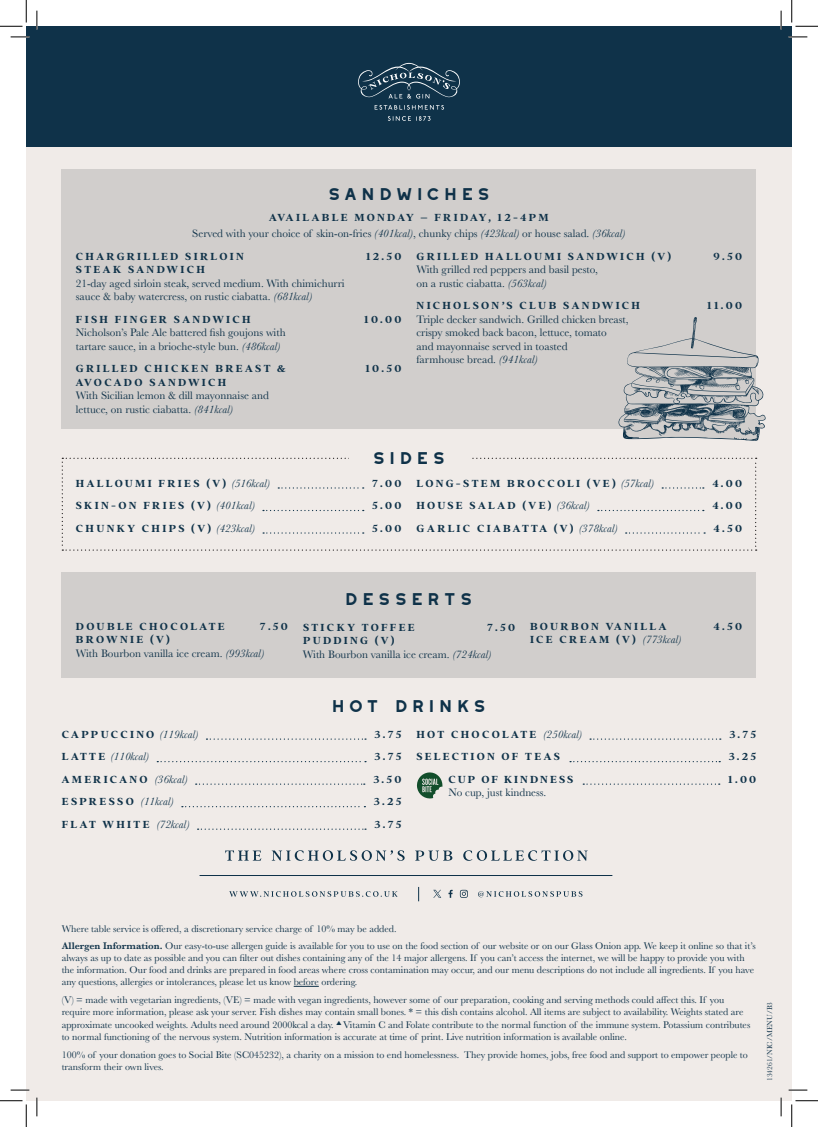
<style>
.page{position:relative;width:818px;height:1127px;background:#fff}
.page>*{position:absolute;margin:0;border:0;box-sizing:border-box;transform-origin:0 0}
.t1{font:700 21.25px "Westmount";letter-spacing:.1em;color:#0f3249}
.t2{font:700 21.25px "Westmount";letter-spacing:.08em;color:#0f3249}
.t3{font:11.25px/13.5px "Baskerville";color:#0f3249}
.t4{font:700 11.25px "Addington CF";letter-spacing:.2em;color:#0f3249}
.t5{font:italic 11.25px "Baskerville";color:#0f3249}
.t6{font:700 11.25px "Addington CF";letter-spacing:.18em;color:#0f3249}
.t7{font:10px/12px "Baskerville";color:#0f3249}
.t8{font:7.5px "Baskerville";color:#0f3249}
.s1{font-style:italic}
.s2{font-family:"Baskerville";font-weight:400;font-style:italic}
.s3{font-family:"Addington CF";font-weight:700}
.s4{font-family:"Addington CF";font-weight:700;font-style:normal}
.s5{font-weight:600}
</style>
<div class="page">
<div style="left:26px;top:26px;width:766px;height:1074px;background:#f0ebe8"></div>
<svg style="left:294px;top:985px;width:25px;height:1px"></svg>
<svg style="left:62px;top:457px;width:695px;height:93px"></svg>
<div style="left:349px;top:450px;width:120px;height:15px;background:#f0ebe8"></div>
<hr style="left:200px;top:874px;width:412px;height:1px;background:#0f3249">
<svg style="left:225px;top:850px;width:363px;height:10px"></svg>
<svg style="left:229px;top:886px;width:353px;height:15px"></svg>
<div style="left:62px;top:170px;width:694px;height:258px;background:#d1cecc"></div>
<div style="left:26px;top:26px;width:766px;height:121px;background:#0f3249"></div>
<svg style="left:375px;top:105px;width:69px;height:5px"></svg>
<svg style="left:388px;top:116px;width:42px;height:5px"></svg>
<svg style="left:358px;top:63px;width:102px;height:35px"></svg>
<div style="left:62px;top:572px;width:694px;height:105px;background:#d1cecc"></div>
<svg style="left:206px;top:738px;width:160px;height:1px"></svg>
<svg style="left:157px;top:761px;width:209px;height:1px"></svg>
<svg style="left:196px;top:783px;width:169px;height:1px"></svg>
<svg style="left:182px;top:806px;width:183px;height:1px"></svg>
<svg style="left:198px;top:828px;width:168px;height:1px"></svg>
<svg style="left:590px;top:738px;width:131px;height:1px"></svg>
<svg style="left:570px;top:761px;width:150px;height:1px"></svg>
<svg style="left:583px;top:783px;width:137px;height:1px"></svg>
<svg style="left:417px;top:772px;width:25px;height:26px"></svg>
<svg style="left:617px;top:317px;width:149px;height:123px"></svg>
<svg style="left:11px;top:36px;width:18px;height:2px"></svg>
<svg style="left:788px;top:36px;width:19px;height:2px"></svg>
<svg style="left:11px;top:1089px;width:18px;height:1px"></svg>
<svg style="left:788px;top:1089px;width:19px;height:1px"></svg>
<svg style="left:36px;top:11px;width:2px;height:18px"></svg>
<svg style="left:36px;top:1097px;width:2px;height:18px"></svg>
<svg style="left:780px;top:11px;width:2px;height:18px"></svg>
<svg style="left:780px;top:1097px;width:2px;height:18px"></svg>
<svg style="left:0;top:0;width:27px;height:27px"></svg>
<svg style="left:0;top:1100px;width:27px;height:26px"></svg>
<svg style="left:791px;top:0;width:27px;height:27px"></svg>
<svg style="left:791px;top:1100px;width:27px;height:26px"></svg>
<p class="t1" style="left:327px;top:183px;width:166px">SANDWICHES</p>
<p class="t4" style="left:269px;top:209px;width:281px">AVAILABLE MONDAY – FRIDAY, 12-4PM</p>
<p class="t3" style="left:192px;top:227px;width:435px">Served with your choice of skin-on-fries <span class="s1">(401kcal)</span>, chunky chips <span class="s1">(423kcal)</span> or house salad. <span class="s1">(36kcal)</span></p>
<p class="t4" style="left:76px;top:248px;width:170px">CHARGRILLED SIRLOIN</p>
<p class="t4" style="left:366px;top:248px;width:37px">12.50</p>
<p class="t4" style="left:76px;top:261px;width:130px">STEAK SANDWICH</p>
<p class="t3" style="left:76px;top:276px;width:270px">21-day aged sirloin steak, served medium. With chimichurri sauce &amp; baby watercress, on rustic ciabatta. <span class="s1">(681kcal)</span></p>
<p class="t4" style="left:76px;top:311px;width:176px">FISH FINGER SANDWICH</p>
<p class="t4" style="left:364px;top:311px;width:39px">10.00</p>
<p class="t3" style="left:76px;top:326px;width:211px">Nicholson’s Pale Ale battered fish goujons with tartare sauce, in a brioche-style bun. <span class="s1">(486kcal)</span></p>
<p class="t4" style="left:76px;top:360px;width:211px">GRILLED CHICKEN BREAST &amp;</p>
<p class="t4" style="left:365px;top:360px;width:37px">10.50</p>
<p class="t4" style="left:76px;top:374px;width:152px">AVOCADO SANDWICH</p>
<p class="t3" style="left:76px;top:389px;width:195px">With Sicilian lemon &amp; dill mayonnaise and lettuce, on rustic ciabatta. <span class="s1">(841kcal)</span></p>
<p class="t4" style="left:416px;top:248px;width:256px">GRILLED HALLOUMI SANDWICH (V)</p>
<p class="t4" style="left:714px;top:248px;width:30px">9.50</p>
<p class="t3" style="left:416px;top:263px;width:183px">With grilled red peppers and basil pesto, on a rustic ciabatta. <span class="s1">(563kcal)</span></p>
<p class="t4" style="left:416px;top:297px;width:225px">NICHOLSON’S CLUB SANDWICH</p>
<p class="t4" style="left:707px;top:297px;width:36px">11.00</p>
<p class="t3" style="left:416px;top:312px;width:214px">Triple decker sandwich. Grilled chicken breast, crispy smoked back bacon, lettuce, tomato<br>and mayonnaise served in toasted<br>farmhouse bread. <span class="s1">(941kcal)</span></p>
<p class="t1" style="left:371px;top:446px;width:76px">SIDES</p>
<p class="t4" style="left:76px;top:474px;width:196px">HALLOUMI FRIES (V) <span class="s2">(516kcal)</span></p>
<p class="t4" style="left:372px;top:474px;width:31px">7.00</p>
<p class="t4" style="left:76px;top:497px;width:181px">SKIN-ON FRIES (V) <span class="s2">(401kcal)</span></p>
<p class="t4" style="left:372px;top:497px;width:31px">5.00</p>
<p class="t4" style="left:76px;top:519px;width:181px">CHUNKY CHIPS (V) <span class="s2">(423kcal)</span></p>
<p class="t4" style="left:372px;top:519px;width:31px">5.00</p>
<p class="t4" style="left:416px;top:474px;width:239px">LONG-STEM BROCCOLI (VE) <span class="s2">(57kcal)</span></p>
<p class="t4" style="left:712px;top:474px;width:31px">4.00</p>
<p class="t4" style="left:416px;top:497px;width:175px">HOUSE SALAD (VE) <span class="s2">(36kcal)</span></p>
<p class="t4" style="left:712px;top:497px;width:31px">4.00</p>
<p class="t4" style="left:416px;top:519px;width:203px">GARLIC CIABATTA (V) <span class="s2">(378kcal)</span></p>
<p class="t4" style="left:714px;top:519px;width:30px">4.50</p>
<p class="t4" style="left:76px;top:617px;width:150px">DOUBLE CHOCOLATE</p>
<p class="t4" style="left:260px;top:617px;width:29px">7.50</p>
<p class="t3" style="left:76px;top:632px;width:190px"><span class="s3">BROWNIE (V)<br></span>With Bourbon vanilla ice cream. <span class="s1">(993kcal)</span></p>
<p class="t2" style="left:344px;top:587px;width:131px">DESSERTS</p>
<p class="t4" style="left:303px;top:619px;width:113px">STICKY TOFFEE</p>
<p class="t4" style="left:487px;top:619px;width:29px">7.50</p>
<p class="t3" style="left:303px;top:634px;width:190px"><span class="s3">PUDDING (V)<br></span>With Bourbon vanilla ice cream. <span class="s1">(724kcal)</span></p>
<p class="t4" style="left:530px;top:617px;width:138px">BOURBON VANILLA</p>
<p class="t4" style="left:714px;top:617px;width:30px">4.50</p>
<p class="t4" style="left:530px;top:631px;width:153px">ICE CREAM (V) <span class="s2">(773kcal)</span></p>
<p class="t1" style="left:331px;top:694px;width:158px">HOT DRINKS</p>
<p class="t4" style="left:62px;top:725px;width:138px">CAPPUCCINO <span class="s2">(119kcal)</span></p>
<p class="t4" style="left:374px;top:725px;width:28px">3.75</p>
<p class="t5" style="left:62px;top:749px;width:89px"><span class="s4">L AT T E</span> (110kcal)</p>
<p class="t4" style="left:374px;top:748px;width:28px">3.75</p>
<p class="t4" style="left:62px;top:770px;width:128px">AMERICANO <span class="s2">(36kcal)</span></p>
<p class="t4" style="left:373px;top:770px;width:30px">3.50</p>
<p class="t4" style="left:62px;top:793px;width:114px">ESPRESSO <span class="s2">(11kcal)</span></p>
<p class="t4" style="left:374px;top:793px;width:29px">3.25</p>
<p class="t4" style="left:62px;top:815px;width:129px">FLAT WHITE <span class="s2">(72kcal)</span></p>
<p class="t4" style="left:374px;top:815px;width:28px">3.75</p>
<p class="t4" style="left:416px;top:725px;width:167px">HOT CHOCOLATE <span class="s2">(250kcal)</span></p>
<p class="t4" style="left:729px;top:725px;width:28px">3.75</p>
<p class="t4" style="left:416px;top:748px;width:145px">SELECTION OF TEAS</p>
<p class="t4" style="left:729px;top:748px;width:29px">3.25</p>
<p class="t6" style="left:448px;top:770px;width:126px">CUP OF KINDNESS</p>
<p class="t4" style="left:728px;top:770px;width:29px">1.00</p>
<p class="t3" style="left:448px;top:785px;width:99px">No cup, just kindness.</p>
<p class="t7" style="left:62px;top:922px;width:336px">Where table service is offered, a discretionary service charge of 10% may be added.</p>
<p class="t7" style="left:62px;top:939px;width:695px"><span class="s5">Allergen Information.</span> Our easy-to-use allergen guide is available for you to use on the food section of our website or on our Glass Onion app. We keep it online so that it’s always as up to date as possible and you can filter out dishes containing any of the 14 major allergens. If you can’t access the internet, we will be happy to provide you with the information. Our food and drinks are prepared in food areas where cross contamination may occur, and our menu descriptions do not include all ingredients. If you have any questions, allergies or intolerances, please let us know before ordering.</p>
<p class="t7" style="left:62px;top:993px;width:683px">(V) = made with vegetarian ingredients, (VE) = made with vegan ingredients, however some of our preparation, cooking and serving methods could affect this. If you require more information, please ask your server. Fish dishes may contain small bones. * = this dish contains alcohol. All items are subject to availability. Weights stated are</p>
<p class="t7" style="left:62px;top:1018px;width:690px">approximate uncooked weights. Adults need around 2000kcal a day. <sup>▲</sup> Vitamin C and Folate contribute to the normal function of the immune system. Potassium contributes to normal functioning of the nervous system. Nutrition information is accurate at time of print. Live nutrition information is available online.</p>
<p class="t7" style="left:62px;top:1048px;width:688px">100% of your donation goes to Social Bite (SC045232), a charity on a mission to end homelessness. They provide homes, jobs, free food and support to empower people to transform their own lives.</p>
<p class="t8" style="left:765px;top:1080px;width:81px;rotate:-90deg">134261/NIC/MENU/B3</p>
</div>
